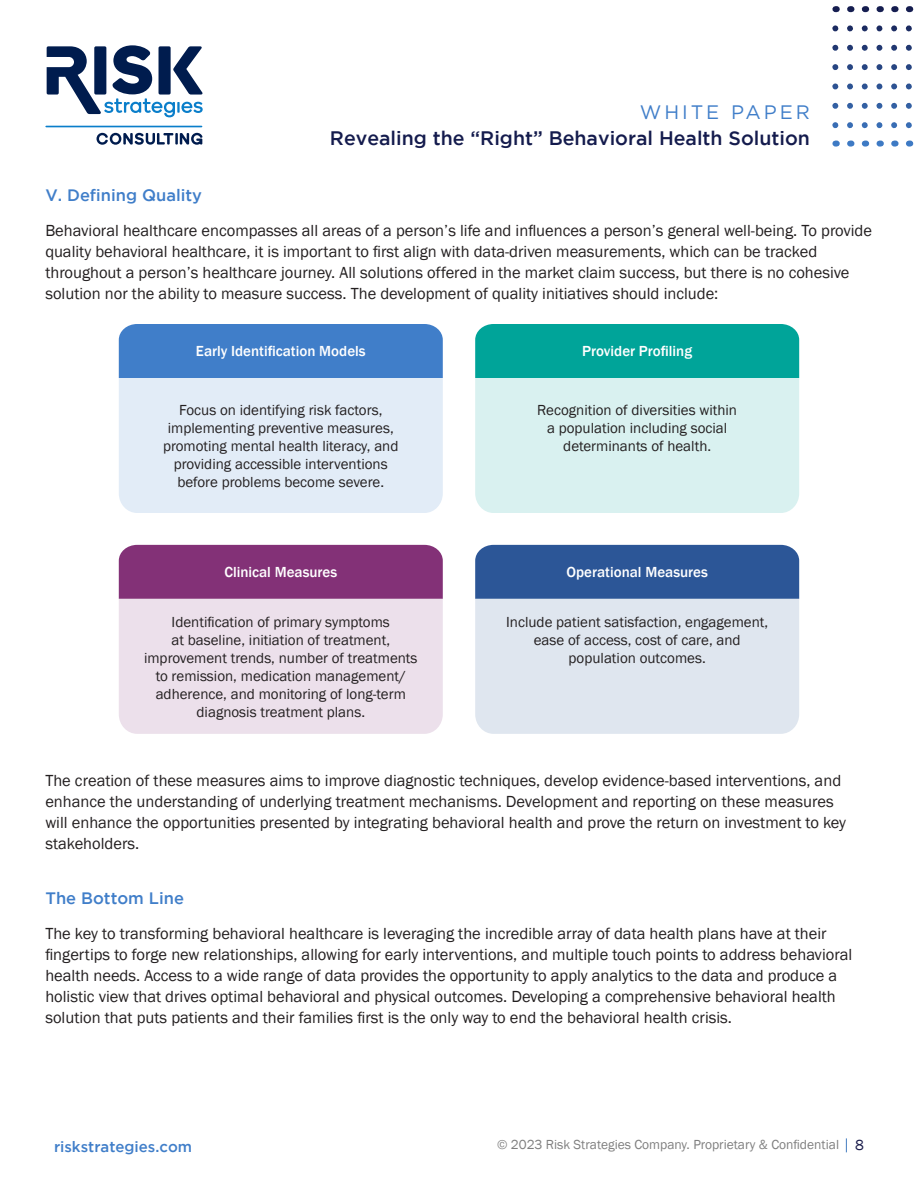
<style>
.page{position:relative;width:918px;height:1188px;background:#fff}
.page>*{position:absolute;margin:0;border:0;box-sizing:border-box;transform-origin:0 0}
.t1{font:500 19.5px "Gotham";color:#141b4d}
.t2{font:19.5px "Gotham";letter-spacing:.15em;color:#407ec9}
.t3{font:16.5px/21px "Franklin Gothic";color:#231f20}
.t4{font:500 16.5px "Gotham";color:#407ec9}
.t5{font:15px/18px "Franklin Gothic";color:#231f20;text-align:center}
.t6{font:500 15px "Franklin Gothic";color:#fff}
.t7{font:500 15px "Gotham";color:#407ec9}
.t8{font:13.5px "Franklin Gothic";color:#7f7f7f}
.s1{font-size:15px;color:#1a1c4b}
</style>
<div class="page">
<svg style="left:846px;top:1138px;width:1px;height:14px"></svg>
<svg style="left:47px;top:45px;width:156px;height:72px"></svg>
<hr style="left:46px;top:126px;width:156px;height:1px;background:#0a7eca">
<svg style="left:97px;top:133px;width:105px;height:12px"></svg>
<svg style="left:876px;top:28px;width:6px;height:101px"></svg>
<svg style="left:862px;top:28px;width:6px;height:101px"></svg>
<svg style="left:847px;top:28px;width:6px;height:101px"></svg>
<svg style="left:832px;top:28px;width:6px;height:101px"></svg>
<svg style="left:891px;top:28px;width:6px;height:101px"></svg>
<svg style="left:906px;top:28px;width:6px;height:101px"></svg>
<div style="left:475px;top:324px;width:324px;height:54px;background:#00a499"></div>
<div style="left:475px;top:378px;width:324px;height:135px;background:#d9f1f0"></div>
<div style="left:119px;top:324px;width:324px;height:54px;background:#407ec9"></div>
<div style="left:119px;top:378px;width:324px;height:135px;background:#e2ecf7"></div>
<div style="left:119px;top:545px;width:324px;height:54px;background:#833177"></div>
<div style="left:119px;top:599px;width:324px;height:135px;background:#ece0eb"></div>
<div style="left:475px;top:545px;width:324px;height:54px;background:#2c5697"></div>
<div style="left:475px;top:599px;width:324px;height:135px;background:#dfe6ef"></div>
<p class="t2" style="left:640px;top:99px;width:172px">WHITE PAPER</p>
<p class="t1" style="left:330px;top:127px;width:482px">Revealing the “Right” Behavioral Health Solution</p>
<p class="t4" style="left:45px;top:186px;width:158px">V. Defining Quality</p>
<p class="t3" style="left:45px;top:220px;width:828px">Behavioral healthcare encompasses all areas of a person’s life and influences a person’s general well-being. To provide quality behavioral healthcare, it is important to first align with data-driven measurements, which can be tracked throughout a person’s healthcare journey. All solutions offered in the market claim success, but there is no cohesive solution nor the ability to measure success. The development of quality initiatives should include:</p>
<p class="t6" style="left:196px;top:342px;width:171px">Early Identification Models</p>
<p class="t6" style="left:582px;top:342px;width:111px">Provider Profiling</p>
<p class="t5" style="left:163px;top:401px;width:237px">Focus on identifying risk factors, implementing preventive measures, promoting mental health literacy, and providing accessible interventions before problems become severe.</p>
<p class="t6" style="left:224px;top:563px;width:114px">Clinical Measures</p>
<p class="t5" style="left:144px;top:613px;width:275px">Identification of primary symptoms<br>at baseline, initiation of treatment, improvement trends, number of treatments to remission, medication management/ adherence, and monitoring of long-term diagnosis treatment plans.</p>
<p class="t5" style="left:537px;top:401px;width:201px">Recognition of diversities within a population including social determinants of health.</p>
<p class="t6" style="left:567px;top:563px;width:143px">Operational Measures</p>
<p class="t5" style="left:506px;top:613px;width:264px">Include patient satisfaction, engagement, ease of access, cost of care, and population outcomes.</p>
<p class="t3" style="left:45px;top:770px;width:802px">The creation of these measures aims to improve diagnostic techniques, develop evidence-based interventions, and enhance the understanding of underlying treatment mechanisms. Development and reporting on these measures will enhance the opportunities presented by integrating behavioral health and prove the return on investment to key stakeholders.</p>
<p class="t4" style="left:45px;top:889px;width:140px">The Bottom Line</p>
<p class="t3" style="left:45px;top:923px;width:809px">The key to transforming behavioral healthcare is leveraging the incredible array of data health plans have at their fingertips to forge new relationships, allowing for early interventions, and multiple touch points to address behavioral health needs. Access to a wide range of data provides the opportunity to apply analytics to the data and produce a holistic view that drives optimal behavioral and physical outcomes. Developing a comprehensive behavioral health solution that puts patients and their families first is the only way to end the behavioral health crisis.</p>
<p class="t7" style="left:54px;top:1139px;width:140px">riskstrategies.com</p>
<p class="t8" style="left:497px;top:1136px;width:368px">© 2023 Risk Strategies Company. Proprietary &amp; Confidential <span class="s1">8</span></p>
</div>
